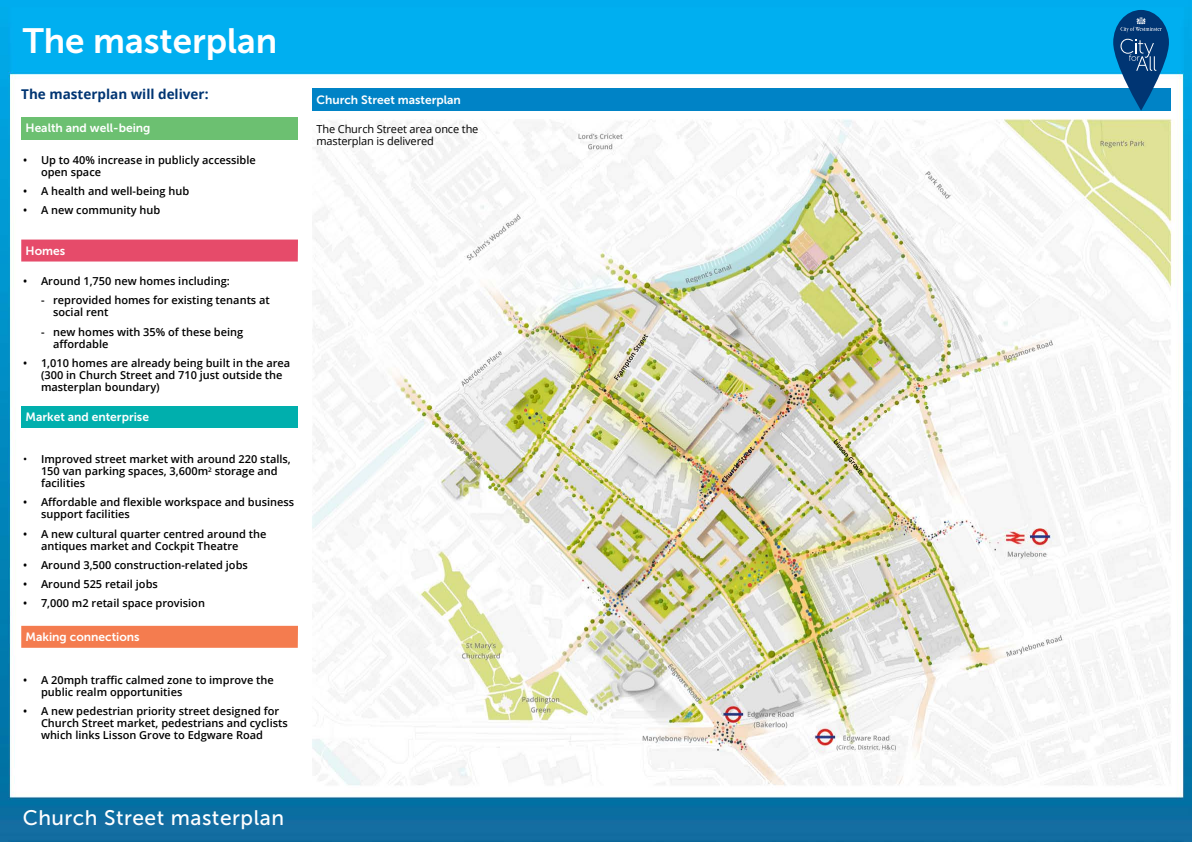
<style>
.page{position:relative;width:1192px;height:842px;background:#fff}
.page>*{position:absolute;margin:0;border:0;box-sizing:border-box;transform-origin:0 0}
.t1{font:35px "Museo Sans 700";color:#fff}
.t2{font:21px "Museo Sans 500";letter-spacing:.025em;color:#fff}
.t3{font:700 13.5px "Open Sans";color:#003573}
.t4{font:12px "Museo Sans 700";color:#fff}
.t5{font:600 11px/12px "Open Sans";color:#000}
.t6{font:11px/12px "Open Sans";letter-spacing:-.01em;color:#000}
.s1{font-weight:400}
</style>
<div class="page">
<img style="left:0;top:0;width:1192px;height:842px">
<div style="left:21px;top:406px;width:277px;height:22px;background:#00afad"></div>
<div style="left:312px;top:89px;width:859px;height:22px;background:#0083c6"></div>
<div style="left:21px;top:117px;width:277px;height:22px;background:#6cc071"></div>
<div style="left:21px;top:240px;width:277px;height:21px;background:#e64b6a"></div>
<div style="left:21px;top:626px;width:277px;height:22px;background:#f47c4f"></div>
<svg style="left:1113px;top:10px;width:56px;height:101px"></svg>
<h1 class="t1" style="left:23px;top:22px;width:256px">The masterplan</h1>
<p class="t3" style="left:21px;top:85px;width:189px">The masterplan will deliver:</p>
<p class="t4" style="left:316px;top:93px;width:146px">Church Street masterplan</p>
<p class="t6" style="left:316px;top:123px;width:164px">The Church Street area once the masterplan is delivered</p>
<p class="t4" style="left:26px;top:121px;width:126px">Health and well-being</p>
<p class="t5" style="left:41px;top:154px;width:216px;text-indent:-18px">• Up to 40% increase in publicly accessible open space</p>
<p class="t5" style="left:23px;top:185px;width:168px">• A health and well-being hub</p>
<p class="t5" style="left:23px;top:204px;width:139px">• A new community hub</p>
<p class="t4" style="left:26px;top:244px;width:41px">Homes</p>
<p class="t5" style="left:23px;top:275px;width:208px">• Around 1,750 new homes including:</p>
<p class="t5" style="left:53px;top:294px;width:218px;text-indent:-12px">- reprovided homes for existing tenants at social rent</p>
<p class="t5" style="left:53px;top:325px;width:192px;text-indent:-12px">- new homes with 35% of these being affordable</p>
<p class="t5" style="left:41px;top:356px;width:251px;text-indent:-18px">• 1,010 homes are already being built in the area (300 in Church Street and 710 just outside the masterplan boundary)</p>
<p class="t4" style="left:26px;top:410px;width:125px">Market and enterprise</p>
<p class="t5" style="left:41px;top:453px;width:251px;text-indent:-18px"><span class="s1">•</span> Improved street market with around 220 stalls,<br>150 van parking spaces, 3,600m<sup>2</sup> storage and facilities</p>
<p class="t5" style="left:41px;top:496px;width:255px;text-indent:-18px">• Affordable and flexible workspace and business support facilities</p>
<p class="t5" style="left:41px;top:527px;width:227px;text-indent:-18px">• A new cultural quarter centred around the antiques market and Cockpit Theatre</p>
<p class="t5" style="left:23px;top:558px;width:226px">• Around 3,500 construction-related jobs</p>
<p class="t5" style="left:23px;top:577px;width:136px">• Around 525 retail jobs</p>
<p class="t5" style="left:23px;top:596px;width:183px">• 7,000 m2 retail space provision</p>
<p class="t4" style="left:26px;top:630px;width:116px">Making connections</p>
<p class="t5" style="left:41px;top:674px;width:234px;text-indent:-18px">• A 20mph traffic calmed zone to improve the public realm opportunities</p>
<p class="t5" style="left:41px;top:705px;width:248px;text-indent:-18px">• A new pedestrian priority street designed for<br>Church Street market, pedestrians and cyclists which links Lisson Grove to Edgware Road</p>
<h2 class="t2" style="left:23px;top:806px;width:263px">Church Street masterplan</h2>
</div>
